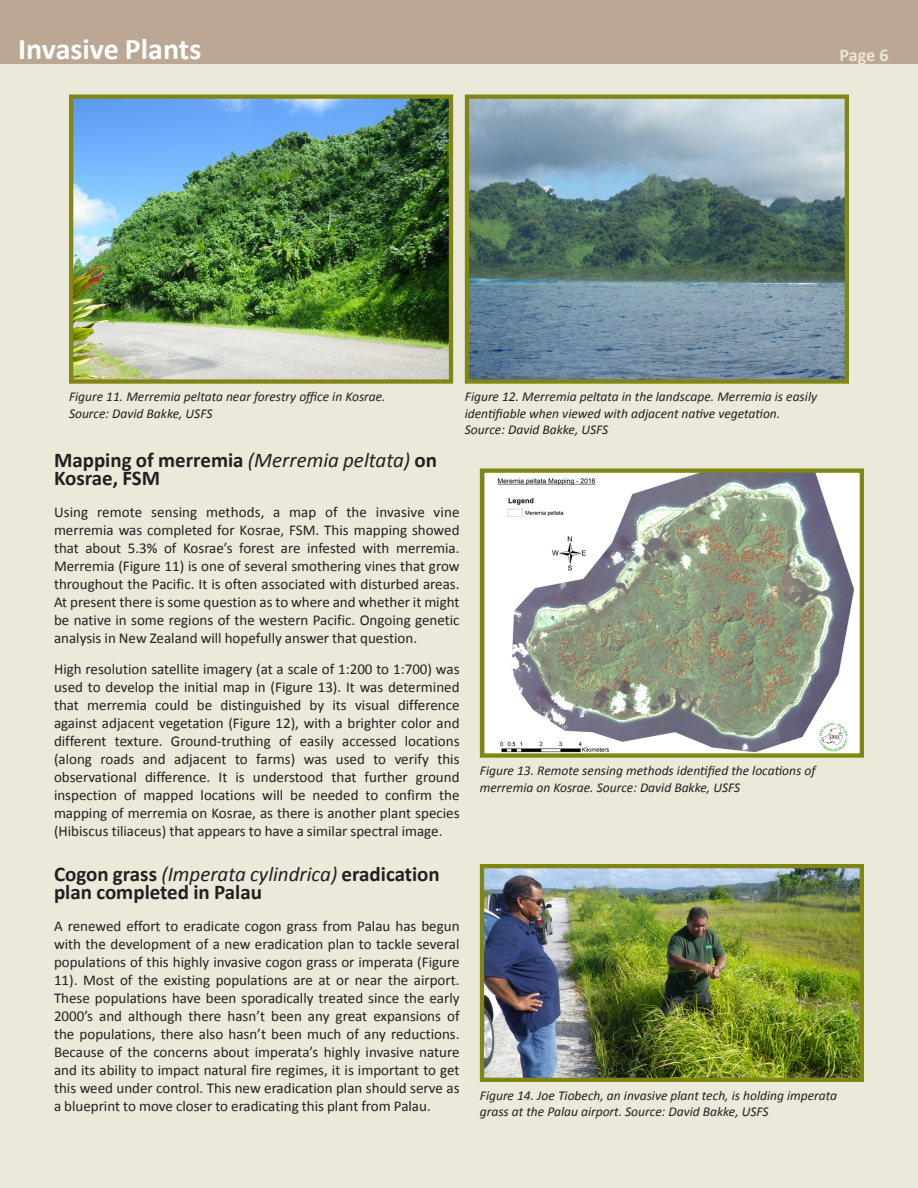
<style>
.page{position:relative;width:918px;height:1188px;background:#fff}
.page>*{position:absolute;margin:0;border:0;box-sizing:border-box;transform-origin:0 0}
.t1{font:700 30px "Calibri";color:#fff}
.t2{font:700 21px/18px "Calibri";color:#231f20}
.t3{font:700 18px "Calibri";color:#ebe9da}
.t4{font:15px/18px "Calibri";color:#231f20;text-align:justify}
.t5{font:italic 13.5px/16.2px "Calibri";color:#231f20}
.s1{font-weight:400;font-style:italic}
</style>
<div class="page">
<div style="left:0;top:41px;width:918px;height:1147px;background:#ebe9da"></div>
<div style="left:0;top:0;width:918px;height:64px;background:#bba793"></div>
<img style="left:74px;top:99px;width:374px;height:280px">
<div style="left:69px;top:94px;width:384px;height:290px;border:4px solid #818513"></div>
<img style="left:485px;top:473px;width:374px;height:280px">
<div style="left:480px;top:468px;width:384px;height:290px;border:4px solid #818513"></div>
<img style="left:470px;top:99px;width:374px;height:280px">
<div style="left:465px;top:94px;width:384px;height:290px;border:4px solid #818513"></div>
<img style="left:485px;top:869px;width:374px;height:208px">
<div style="left:480px;top:864px;width:384px;height:218px;border:4px solid #818513"></div>
<p class="t1" style="left:18px;top:29px;width:185px">Invasive Plants</p>
<p class="t3" style="left:839px;top:43px;width:51px">Page 6</p>
<p class="t5" style="left:69px;top:388px;width:318px">Figure 11. Merremia peltata near forestry office in Kosrae.</p>
<p class="t5" style="left:69px;top:404px;width:145px">Source: David Bakke, USFS</p>
<p class="t5" style="left:465px;top:388px;width:354px">Figure 12. Merremia peltata in the landscape. Merremia is easily identifiable when viewed with adjacent native vegetation.</p>
<p class="t5" style="left:465px;top:421px;width:145px">Source: David Bakke, USFS</p>
<p class="t2" style="left:54px;top:451px;width:385px">Mapping of merremia <span class="s1">(Merremia peltata)</span> on<br>Kosrae, FSM</p>
<p class="t4" style="left:54px;top:503px;width:407px">Using remote sensing methods, a map of the invasive vine merremia was completed for Kosrae, FSM. This mapping showed that about 5.3% of Kosrae’s forest are infested with merremia.<br>Merremia (Figure 11) is one of several smothering vines that grow throughout the Pacific. It is often associated with disturbed areas.<br>At present there is some question as to where and whether it might be native in some regions of the western Pacific. Ongoing genetic analysis in New Zealand will hopefully answer that question.</p>
<p class="t4" style="left:54px;top:660px;width:407px">High resolution satellite imagery (at a scale of 1:200 to 1:700) was used to develop the initial map in (Figure 13). It was determined that merremia could be distinguished by its visual difference against adjacent vegetation (Figure 12), with a brighter color and different texture. Ground-truthing of easily accessed locations (along roads and adjacent to farms) was used to verify this observational difference. It is understood that further ground inspection of mapped locations will be needed to confirm the mapping of merremia on Kosrae, as there is another plant species (Hibiscus tiliaceus) that appears to have a similar spectral image.</p>
<p class="t2" style="left:54px;top:865px;width:387px">Cogon grass <span class="s1">(Imperata cylindrica)</span> eradication plan completed in Palau</p>
<p class="t4" style="left:54px;top:917px;width:407px">A renewed effort to eradicate cogon grass from Palau has begun with the development of a new eradication plan to tackle several populations of this highly invasive cogon grass or imperata (Figure 11). Most of the existing populations are at or near the airport.<br>These populations have been sporadically treated since the early 2000’s and although there hasn’t been any great expansions of the populations, there also hasn’t been much of any reductions.<br>Because of the concerns about imperata’s highly invasive nature and its ability to impact natural fire regimes, it is important to get this weed under control. This new eradication plan should serve as a blueprint to move closer to eradicating this plant from Palau.</p>
<p class="t5" style="left:480px;top:762px;width:337px">Figure 13. Remote sensing methods identified the locations of merremia on Kosrae. Source: David Bakke, USFS</p>
<p class="t5" style="left:480px;top:1087px;width:359px">Figure 14. Joe Tiobech, an invasive plant tech, is holding imperata grass at the Palau airport. Source: David Bakke, USFS</p>
</div>
